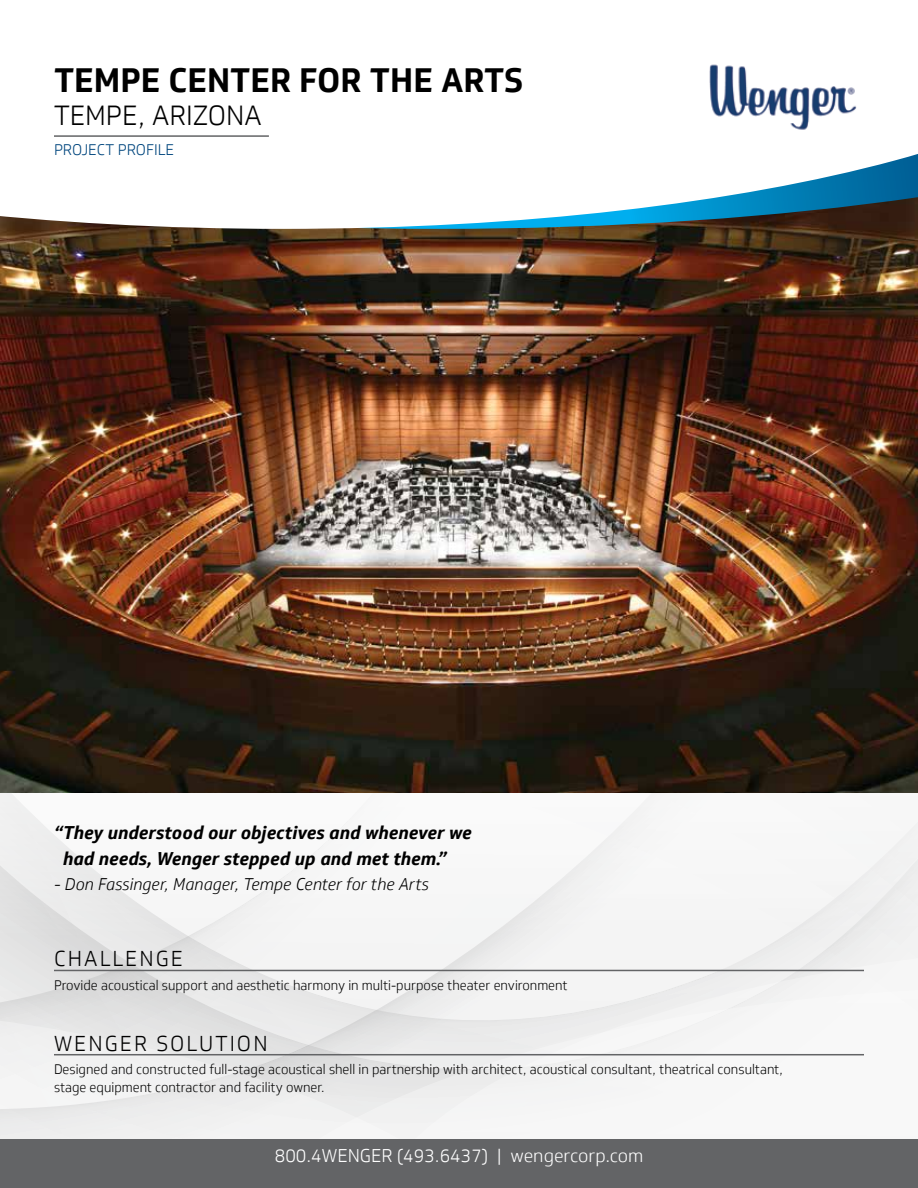
<style>
.page{position:relative;width:918px;height:1188px;background:#fff}
.page>*{position:absolute;margin:0;border:0;box-sizing:border-box;transform-origin:0 0}
.t1{font:700 33px "Soleto";color:#000}
.t2{font:300 27px "Soleto";color:#000}
.t3{font:300 21px "Soleto";letter-spacing:.1em;color:#000}
.t4{font:italic 700 18px/25.5px "Soleto";color:#000}
.t5{font:300 18px "Soleto";color:#fff}
.t6{font:italic 300 16.5px "Soleto";color:#000}
.t7{font:300 15px "Soleto";color:#00467e}
.t8{font:300 13.5px/18px "Soleto";color:#000;scale:.96 1}
</style>
<div class="page">
<svg style="left:198px;top:991px;width:666px;height:113px;fill:#f5f5f5"></svg>
<svg style="left:0;top:1001px;width:544px;height:138px;fill:#ececed"></svg>
<svg style="left:0;top:793px;width:918px;height:198px"></svg>
<div style="left:0;top:1139px;width:918px;height:49px;background:#636466"></div>
<img style="left:0;top:229px;width:918px;height:564px">
<svg style="left:0;top:154px;width:918px;height:75px"></svg>
<img style="left:709px;top:64px;width:148px;height:66px">
<hr style="left:54px;top:970px;width:810px;height:1px;background:#636466">
<hr style="left:54px;top:1054px;width:810px;height:1px;background:#636466">
<hr style="left:54px;top:135px;width:215px;height:2px;background:#636466">
<h1 class="t1" style="left:54px;top:60px;width:471px">TEMPE CENTER FOR THE ARTS</h1>
<h2 class="t2" style="left:54px;top:100px;width:209px">TEMPE, ARIZONA</h2>
<p class="t7" style="left:54px;top:141px;width:122px">PROJECT PROFILE</p>
<h3 class="t4" style="left:63px;top:820px;width:410px;text-indent:-9px">“They understood our objectives and whenever we had needs, Wenger stepped up and met them.”</h3>
<p class="t6" style="left:54px;top:875px;width:376px">- Don Fassinger, Manager, Tempe Center for the Arts</p>
<h3 class="t3" style="left:54px;top:947px;width:130px">CHALLENGE</h3>
<p class="t8" style="left:54px;top:976px;width:536px">Provide acoustical support and aesthetic harmony in multi-purpose theater environment</p>
<h3 class="t3" style="left:54px;top:1031px;width:215px">WENGER SOLUTION</h3>
<p class="t8" style="left:54px;top:1060px;width:761px">Designed and constructed full-stage acoustical shell in partnership with architect, acoustical consultant, theatrical consultant, stage equipment contractor and facility owner.</p>
<h3 class="t5" style="left:275px;top:1145px;width:370px">800.4WENGER (493.6437) | wengercorp.com</h3>
</div>
